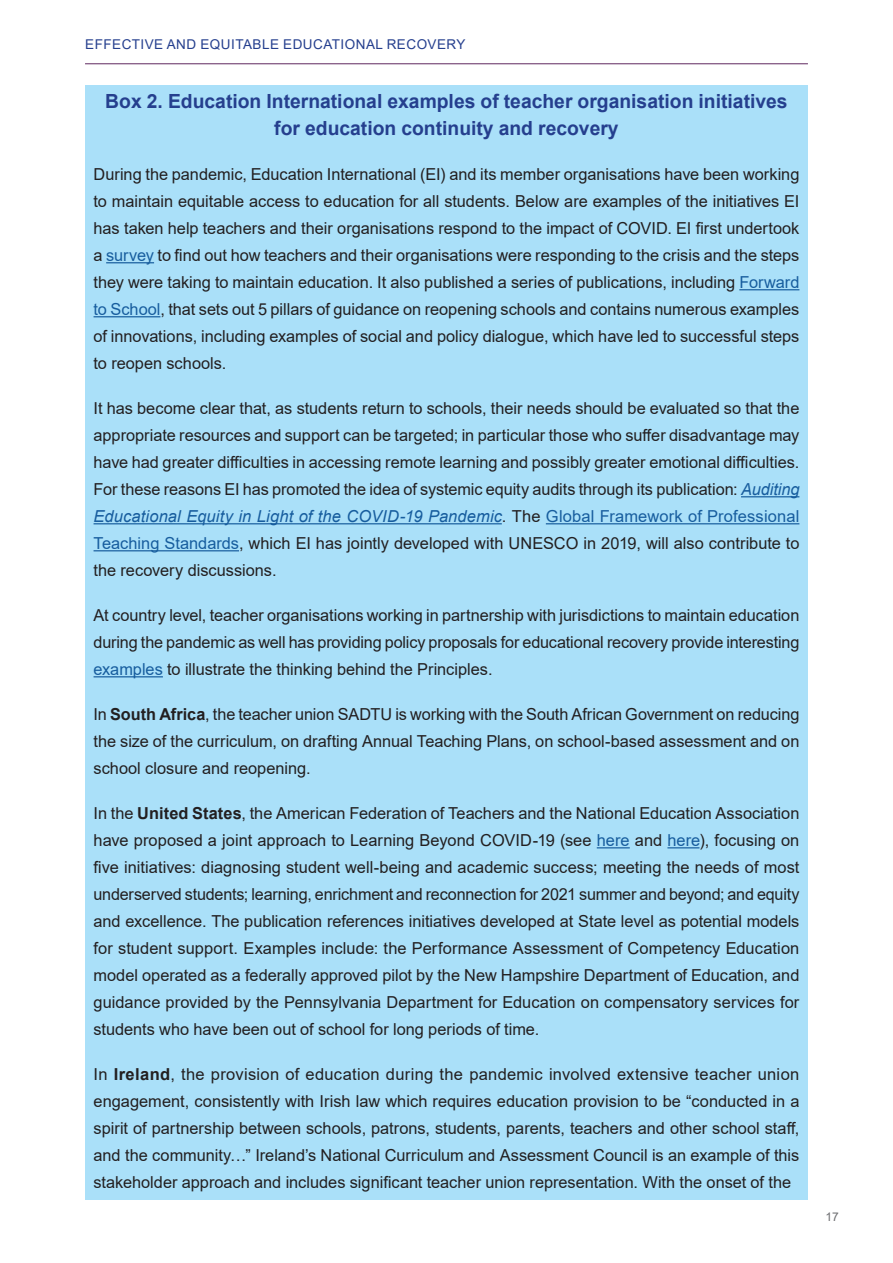
<style>
.page{position:relative;width:893px;height:1263px;background:#fff}
.page>*{position:absolute;margin:0;border:0;box-sizing:border-box;transform-origin:0 0}
.Box_heading{font:700 19.5px/27px "Arial";color:#253f8e;text-align:center}
.Box_heading-2{font:16.5px/27px "Arial";color:#231f20;text-align:justify}
.roulette{font:13.5px "Arial";letter-spacing:.035em;color:#253f8e}
.t1{font:12px "Arial";color:#6c6d70}
.s1{color:#175d9e}
.s2{font-style:italic;color:#175d9e}
.s3{font-weight:700}
</style>
<div class="page">
<hr style="left:85px;top:63px;width:723px;height:1px;background:#5f2860">
<div style="left:85px;top:85px;width:723px;height:1114px;background:#aae0f9"></div>
<hr style="left:106px;top:262px;width:48px;height:1px;background:#175d9e">
<hr style="left:739px;top:289px;width:60px;height:1px;background:#175d9e">
<hr style="left:94px;top:316px;width:66px;height:1px;background:#175d9e">
<hr style="left:741px;top:496px;width:58px;height:1px;background:#175d9e">
<hr style="left:94px;top:523px;width:408px;height:1px;background:#175d9e">
<hr style="left:546px;top:523px;width:253px;height:1px;background:#175d9e">
<hr style="left:94px;top:550px;width:145px;height:1px;background:#175d9e">
<hr style="left:94px;top:676px;width:69px;height:1px;background:#175d9e">
<hr style="left:597px;top:847px;width:33px;height:1px;background:#175d9e">
<hr style="left:667px;top:847px;width:32px;height:1px;background:#175d9e">
<p class="roulette" style="left:85px;top:35px;width:382px">EFFECTIVE AND EQUITABLE EDUCATIONAL RECOVERY</p>
<p class="Box_heading" style="left:105px;top:88px;width:684px">Box 2. Education International examples of teacher organisation initiatives for education continuity and recovery</p>
<p class="Box_heading-2" style="left:94px;top:161px;width:707px">During the pandemic, Education International (EI) and its member organisations have been working to maintain equitable access to education for all students. Below are examples of the initiatives EI has taken help teachers and their organisations respond to the impact of COVID. EI first undertook a <span class="s1">survey</span> to find out how teachers and their organisations were responding to the crisis and the steps they were taking to maintain education. It also published a series of publications, including <span class="s1">Forward to School</span>, that sets out 5 pillars of guidance on reopening schools and contains numerous examples of innovations, including examples of social and policy dialogue, which have led to successful steps to reopen schools.</p>
<p class="Box_heading-2" style="left:94px;top:395px;width:707px">It has become clear that, as students return to schools, their needs should be evaluated so that the appropriate resources and support can be targeted; in particular those who suffer disadvantage may have had greater difficulties in accessing remote learning and possibly greater emotional difficulties.<br>For these reasons EI has promoted the idea of systemic equity audits through its publication: <span class="s2">Auditing Educational Equity in Light of the COVID-19 Pandemic</span>. The <span class="s1">Global Framework of Professional Teaching Standards</span>, which EI has jointly developed with UNESCO in 2019, will also contribute to the recovery discussions.</p>
<p class="Box_heading-2" style="left:94px;top:602px;width:707px">At country level, teacher organisations working in partnership with jurisdictions to maintain education during the pandemic as well has providing policy proposals for educational recovery provide interesting <span class="s1">examples</span> to illustrate the thinking behind the Principles.</p>
<p class="Box_heading-2" style="left:94px;top:701px;width:707px">In <span class="s3">South Africa</span>, the teacher union SADTU is working with the South African Government on reducing the size of the curriculum, on drafting Annual Teaching Plans, on school-based assessment and on school closure and reopening.</p>
<p class="Box_heading-2" style="left:94px;top:800px;width:707px">In the <span class="s3">United States</span>, the American Federation of Teachers and the National Education Association have proposed a joint approach to Learning Beyond COVID-19 (see <span class="s1">here</span> and <span class="s1">here</span>), focusing on five initiatives: diagnosing student well-being and academic success; meeting the needs of most underserved students; learning, enrichment and reconnection for 2021 summer and beyond; and equity and excellence. The publication references initiatives developed at State level as potential models for student support. Examples include: the Performance Assessment of Competency Education model operated as a federally approved pilot by the New Hampshire Department of Education, and guidance provided by the Pennsylvania Department for Education on compensatory services for students who have been out of school for long periods of time.</p>
<p class="Box_heading-2" style="left:94px;top:1061px;width:707px">In <span class="s3">Ireland</span>, the provision of education during the pandemic involved extensive teacher union engagement, consistently with Irish law which requires education provision to be “conducted in a spirit of partnership between schools, patrons, students, parents, teachers and other school staff, and the community…” Ireland’s National Curriculum and Assessment Council is an example of this stakeholder approach and includes significant teacher union representation. With the onset of the</p>
<p class="t1" style="left:826px;top:1208px;width:15px">17</p>
</div>
